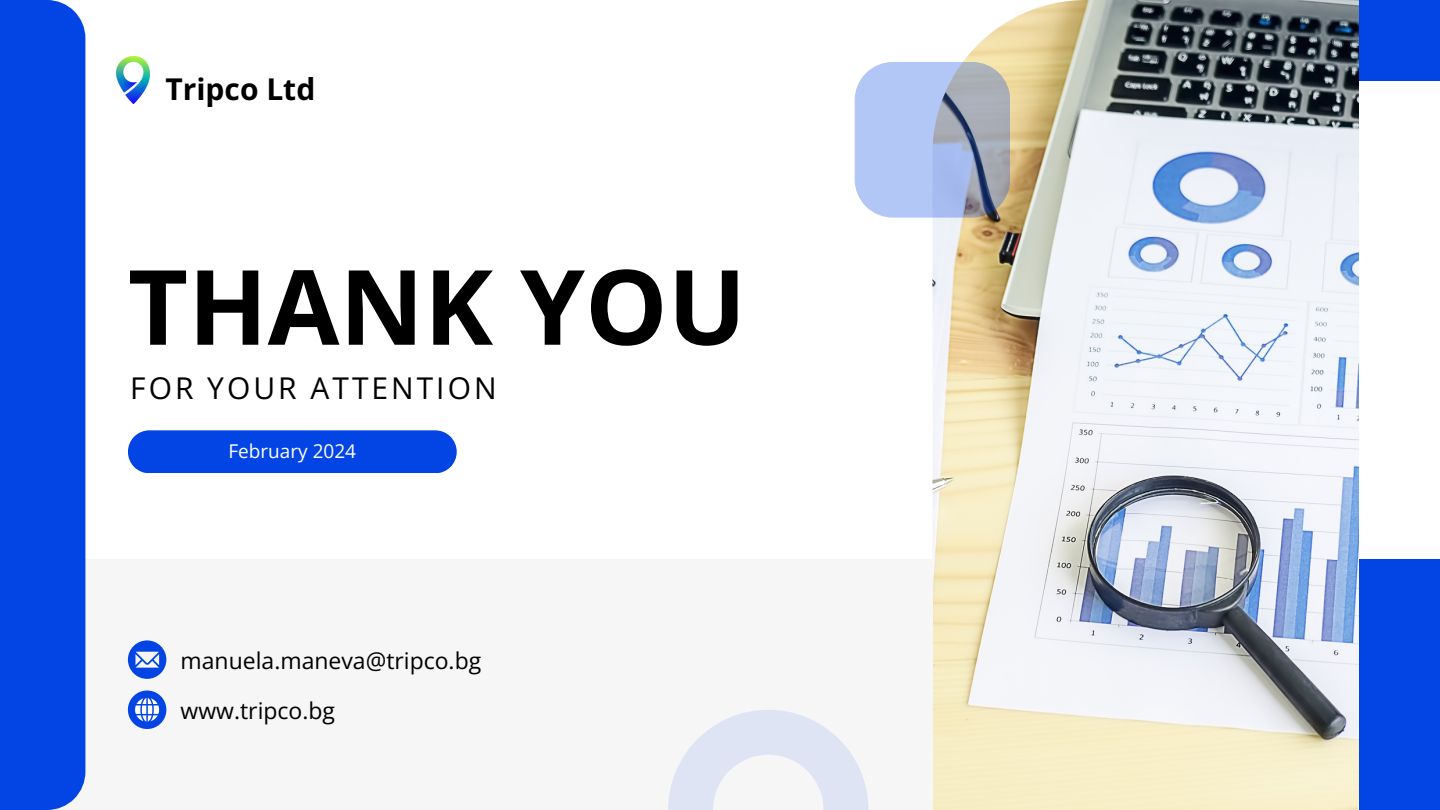
<style>
.page{position:relative;width:1440px;height:810px;background:#fff}
.page>*{position:absolute;margin:0;border:0;box-sizing:border-box;transform-origin:0 0}
.t1{font:700 104px "Open Sans";color:#000}
.t2{font:30px "Open Sans";letter-spacing:.1em;color:#000}
.t3{font:700 30px "Open Sans";color:#000}
.t4{font:23px/50.1px "Open Sans";color:#000}
.t5{font:19px "Open Sans";color:#fff}
</style>
<div class="page">
<img style="left:932px;top:0;width:427px;height:810px">
<div style="left:1359px;top:560px;width:81px;height:250px;background:#0345e4"></div>
<div style="left:0;top:560px;width:932px;height:250px;background:#f6f6f6"></div>
<div style="left:1359px;top:0;width:81px;height:81px;background:#0345e4"></div>
<div style="left:0;top:0;width:85px;height:810px;background:#0345e4"></div>
<div style="left:128px;top:430px;width:329px;height:43px;background:#0345e4"></div>
<svg style="left:855px;top:62px;width:155px;height:156px;background:#aab8d9"></svg>
<svg style="left:128px;top:640px;width:38px;height:39px"></svg>
<svg style="left:128px;top:691px;width:38px;height:38px"></svg>
<svg style="left:668px;top:710px;width:200px;height:100px"></svg>
<img style="left:116px;top:56px;width:34px;height:48px">
<h2 class="t3" style="left:165px;top:68px;width:151px">Tripco Ltd</h2>
<h1 class="t1" style="left:128px;top:234px;width:620px">THANK YOU</h1>
<h2 class="t2" style="left:130px;top:367px;width:368px">FOR YOUR ATTENTION</h2>
<p class="t5" style="left:228px;top:438px;width:129px">February 2024</p>
<p class="t4" style="left:181px;top:635px;width:302px">manuela.maneva@tripco.bg www.tripco.bg</p>
</div>
